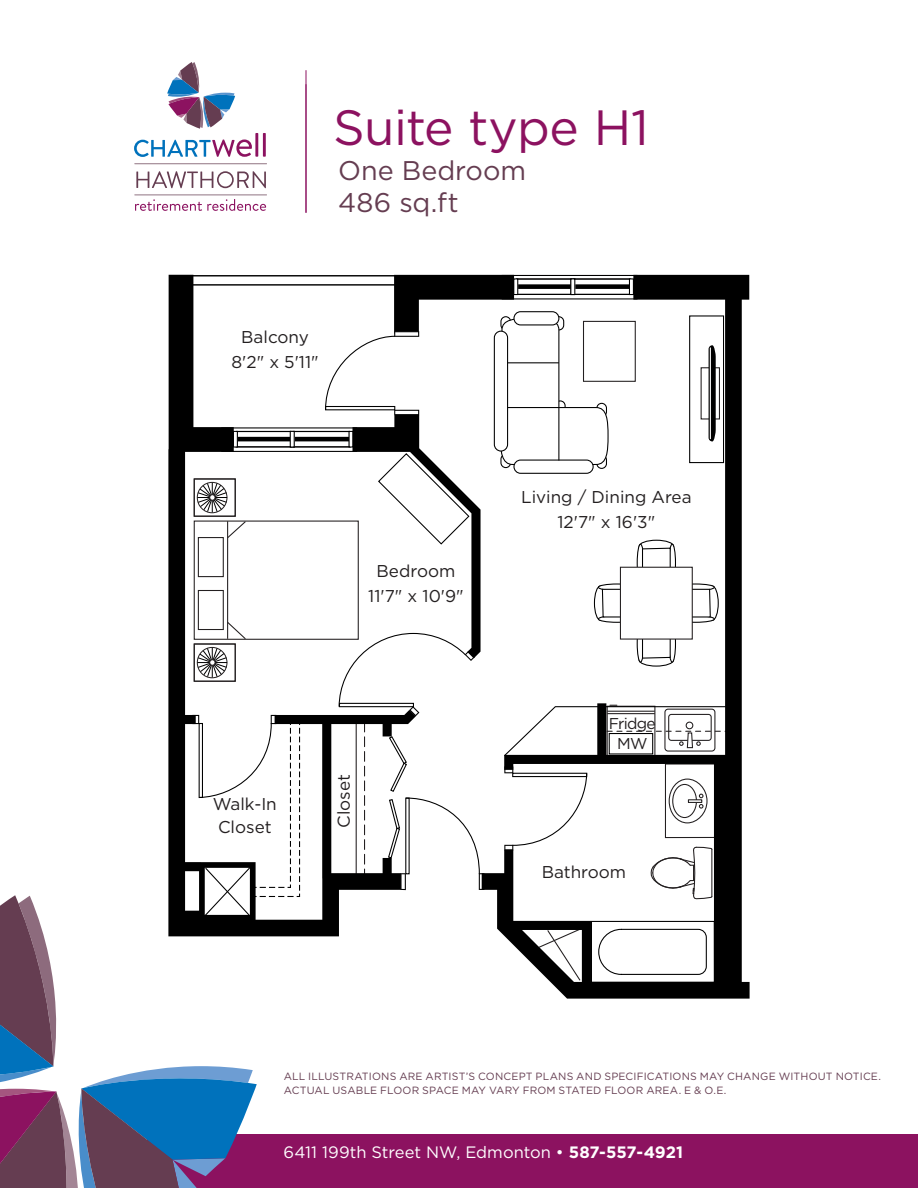
<style>
.page{position:relative;width:918px;height:1188px;background:#fff}
.page>*{position:absolute;margin:0;border:0;box-sizing:border-box;transform-origin:0 0}
.t1{font:49.5px "Gotham HTF";letter-spacing:-.01em;color:#8c1260}
.t2{font:27px "Gotham HTF";color:#653d51}
.t3{font:17.1px/25.5px "Gotham HTF";color:#231f20;text-align:center}
.t4{font:16.5px "Gotham HTF";color:#fff}
.t5{font:15.75px "Gotham HTF";color:#231f20}
.t6{font:15.6px "Gotham HTF";letter-spacing:-.05em;color:#231f20}
.t7{font:10.5px/13.5px "Gotham HTF";letter-spacing:.015em;color:#653d51}
.s1{font-weight:700}
</style>
<div class="page">
<hr style="left:306px;top:70px;width:1px;height:143px;background:#8c1260">
<div style="left:147px;top:1134px;width:771px;height:54px;background:#8c1260"></div>
<svg style="left:134px;top:140px;width:118px;height:17px"></svg>
<hr style="left:255px;top:133px;width:3px;height:24px;background:#8c1260">
<hr style="left:263px;top:133px;width:3px;height:24px;background:#8c1260">
<svg style="left:167px;top:62px;width:68px;height:67px"></svg>
<svg style="left:136px;top:171px;width:130px;height:17px"></svg>
<svg style="left:134px;top:163px;width:133px;height:1px"></svg>
<svg style="left:134px;top:195px;width:133px;height:16px"></svg>
<svg style="left:0;top:895px;width:301px;height:293px"></svg>
<svg style="left:416px;top:275px;width:66px;height:615px"></svg>
<svg style="left:168px;top:275px;width:248px;height:661px"></svg>
<svg style="left:482px;top:275px;width:268px;height:724px"></svg>
<h1 class="t1" style="left:333px;top:100px;width:317px">Suite type H1</h1>
<p class="t2" style="left:338px;top:156px;width:190px">One Bedroom</p>
<p class="t2" style="left:338px;top:187px;width:122px">486 sq.ft</p>
<p class="t3" style="left:231px;top:323px;width:89px">Balcony<br>8'2" x 5'11"</p>
<p class="t3" style="left:213px;top:793px;width:66px;line-height:22.8px">Walk-In<br>Closet</p>
<p class="t3" style="left:368px;top:558px;width:97px">Bedroom<br>11'7" x 10'9"</p>
<p class="t3" style="left:331px;top:828px;width:55px;rotate:-90deg">Closet</p>
<p class="t3" style="left:521px;top:484px;width:172px">Living / Dining Area<br>12'7" x 16'3"</p>
<p class="t6" style="left:609px;top:714px;width:48px">Fridge</p>
<p class="t5" style="left:617px;top:734px;width:32px">MW</p>
<p class="t3" style="left:542px;top:859px;width:86px">Bathroom</p>
<p class="t7" style="left:284px;top:1069px;width:599px">ALL ILLUSTRATIONS ARE ARTIST’S CONCEPT PLANS AND SPECIFICATIONS MAY CHANGE WITHOUT NOTICE.<br>ACTUAL USABLE FLOOR SPACE MAY VARY FROM STATED FLOOR AREA. E &amp; O.E.</p>
<h3 class="t4" style="left:284px;top:1143px;width:401px">6411 199th Street NW, Edmonton • <span class="s1">587-557-4921</span></h3>
</div>
